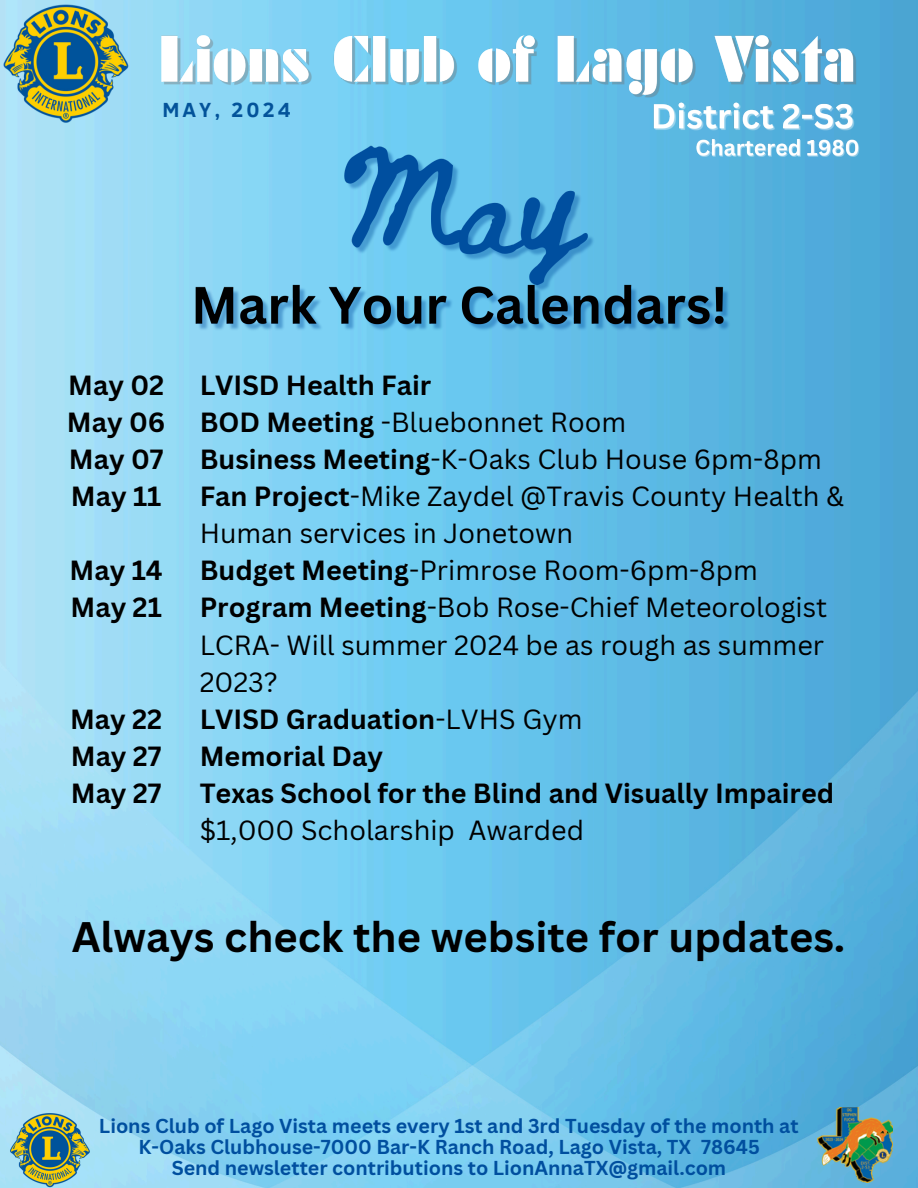
<style>
.page{position:relative;width:918px;height:1188px;background:#fff}
.page>*{position:absolute;margin:0;border:0;box-sizing:border-box;transform-origin:0 0}
.t1{font:700 41.55px "Canva Sans";color:#000}
.t2{font:27px/37.2px "Canva Sans";color:#000}
.t3{font:700 27px/37.2px "Canva Sans";color:#000;text-align:justify}
.t4{font:700 21px "Clear Sans";letter-spacing:.14em;color:#03539a}
.t5{font:700 19.65px/20.5px "Canva Sans";color:#004f9f;text-align:center}
.s1{font-weight:700}
</style>
<div class="page">
<img style="left:0;top:0;width:918px;height:1188px">
<img style="left:9px;top:1113px;width:81px;height:75px">
<img style="left:817px;top:1108px;width:76px;height:74px">
<img style="left:3px;top:4px;width:127px;height:119px">
<img style="left:159px;top:20px;width:700px;height:79px">
<img style="left:734px;top:132px;width:127px;height:30px">
<img style="left:734px;top:92px;width:122px;height:47px">
<img style="left:190px;top:85px;width:544px;height:254px">
<h5 class="t4" style="left:163px;top:94px;width:130px">MAY, 2024</h5>
<h5 class="t3" style="left:67px;top:366px;width:100px">May 02<br>May 06<br>May 07<br>May 11</h5>
<h6 class="t3" style="left:70px;top:551px;width:95px">May 14<br>May 21</h6>
<h3 class="t3" style="left:70px;top:700px;width:94px">May 22<br>May 27<br>May 27</h3>
<p class="t2" style="left:200px;top:366px;width:646px"><span class="s1">LVISD Health Fair<br>BOD Meeting</span> -Bluebonnet Room<br><span class="s1">Business Meeting</span>-K-Oaks Club House 6pm-8pm<br><span class="s1">Fan Project</span>-Mike Zaydel @Travis County Health &amp;<br>Human services in Jonetown<br><span class="s1">Budget Meeting</span>-Primrose Room-6pm-8pm<br><span class="s1">Program Meeting</span>-Bob Rose-Chief Meteorologist<br>LCRA- Will summer 2024 be as rough as summer<br>2023?<br><span class="s1">LVISD Graduation</span>-LVHS Gym<br><span class="s1">Memorial Day<br>Texas School for the Blind and Visually Impaired </span>$1,000 Scholarship Awarded</p>
<h5 class="t1" style="left:72px;top:907px;width:775px">Always check the website for updates.</h5>
<p class="t5" style="left:99px;top:1115px;width:701px">Lions Club of Lago Vista meets every 1st and 3rd Tuesday of the month at<br>K-Oaks Clubhouse-7000 Bar-K Ranch Road, Lago Vista, TX 78645<br>Send newsletter contributions to LionAnnaTX@gmail.com</p>
</div>
